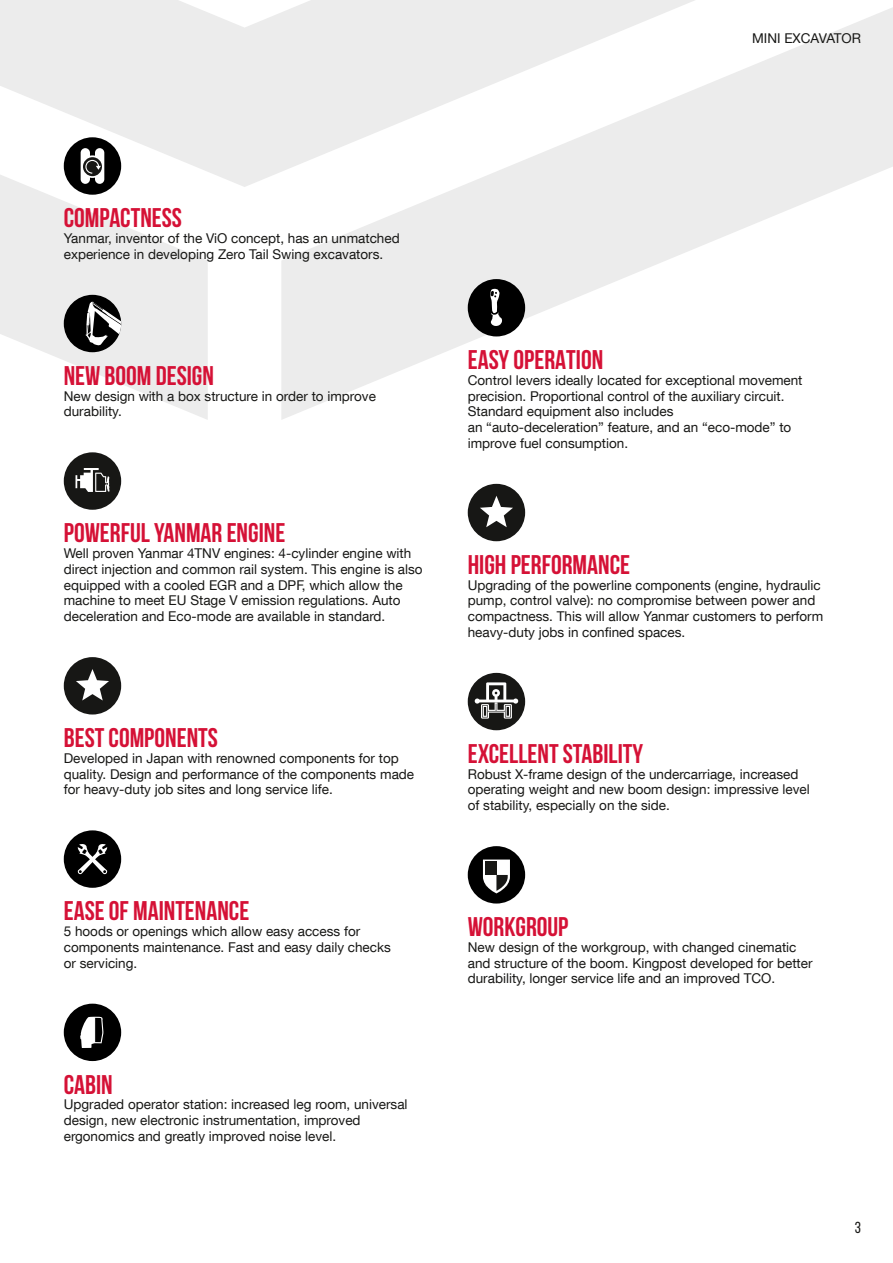
<style>
.page{position:relative;width:893px;height:1263px;background:#fff}
.page>*{position:absolute;margin:0;border:0;box-sizing:border-box;transform-origin:0 0}
.t1{font:700 27px "Bebas Neue";color:#d51136}
.t2{font:15.9px "Bebas Neue";color:#171715}
.t3{font:13.5px/15.8px "Helvetica Neue LT Com";color:#171715}
</style>
<div class="page">
<svg style="left:281px;top:7px;width:612px;height:413px"></svg>
<svg style="left:0;top:0;width:696px;height:187px;fill:#ececec"></svg>
<svg style="left:0;top:174px;width:208px;height:246px;fill:#ececec"></svg>
<div style="left:64px;top:137px;width:57px;height:58px;background:#000;border-radius:50%"></div>
<svg style="left:81px;top:148px;width:23px;height:36px"></svg>
<svg style="left:64px;top:295px;width:57px;height:57px;background:#5b5b5b"></svg>
<div style="left:64px;top:452px;width:57px;height:58px;background:#171715;border-radius:50%"></div>
<svg style="left:76px;top:468px;width:34px;height:24px"></svg>
<div style="left:64px;top:657px;width:57px;height:57px;background:#171715;border-radius:50%"></div>
<svg style="left:76px;top:669px;width:33px;height:31px"></svg>
<div style="left:64px;top:830px;width:57px;height:58px;background:#000;border-radius:50%"></div>
<svg style="left:78px;top:844px;width:29px;height:30px"></svg>
<div style="left:64px;top:1004px;width:57px;height:57px;background:#000;border-radius:50%"></div>
<svg style="left:80px;top:1017px;width:23px;height:31px"></svg>
<div style="left:468px;top:279px;width:57px;height:57px;background:#000;border-radius:50%"></div>
<svg style="left:490px;top:289px;width:12px;height:37px"></svg>
<div style="left:468px;top:484px;width:57px;height:57px;background:#171715;border-radius:50%"></div>
<svg style="left:480px;top:496px;width:33px;height:31px"></svg>
<div style="left:468px;top:673px;width:57px;height:57px;background:#171715;border-radius:50%"></div>
<svg style="left:475px;top:682px;width:43px;height:37px"></svg>
<div style="left:468px;top:846px;width:57px;height:57px;background:#000;border-radius:50%"></div>
<svg style="left:483px;top:859px;width:27px;height:34px"></svg>
<p class="t3" style="left:752px;top:30px;width:111px">MINI EXCAVATOR</p>
<h1 class="t1" style="left:64px;top:203px;width:120px">COMPACTNESS</h1>
<p class="t3" style="left:64px;top:230px;width:337px">Yanmar, inventor of the ViO concept, has an unmatched experience in developing Zero Tail Swing excavators.</p>
<h1 class="t1" style="left:64px;top:361px;width:152px">NEW BOOM DESIGN</h1>
<p class="t3" style="left:64px;top:388px;width:314px">New design with a box structure in order to improve durability.</p>
<h1 class="t1" style="left:64px;top:518px;width:223px">POWERFUL YANMAR ENGINE</h1>
<p class="t3" style="left:64px;top:545px;width:360px">Well proven Yanmar 4TNV engines: 4-cylinder engine with direct injection and common rail system. This engine is also equipped with a cooled EGR and a DPF, which allow the machine to meet EU Stage V emission regulations. Auto deceleration and Eco-mode are available in standard.</p>
<h1 class="t1" style="left:64px;top:723px;width:156px">BEST COMPONENTS</h1>
<p class="t3" style="left:64px;top:750px;width:352px">Developed in Japan with renowned components for top quality. Design and performance of the components made for heavy-duty job sites and long service life.</p>
<h1 class="t1" style="left:64px;top:896px;width:187px">EASE OF MAINTENANCE</h1>
<p class="t3" style="left:64px;top:923px;width:329px">5 hoods or openings which allow easy access for components maintenance. Fast and easy daily checks or servicing.</p>
<h1 class="t1" style="left:64px;top:1069px;width:51px">CABIN</h1>
<p class="t3" style="left:64px;top:1096px;width:345px">Upgraded operator station: increased leg room, universal design, new electronic instrumentation, improved ergonomics and greatly improved noise level.</p>
<h1 class="t1" style="left:468px;top:345px;width:137px">EASY OPERATION</h1>
<p class="t3" style="left:468px;top:372px;width:336px">Control levers ideally located for exceptional movement precision. Proportional control of the auxiliary circuit.<br>Standard equipment also includes<br>an “auto-deceleration” feature, and an “eco-mode” to improve fuel consumption.</p>
<h1 class="t1" style="left:468px;top:550px;width:164px">HIGH PERFORMANCE</h1>
<p class="t3" style="left:468px;top:577px;width:357px">Upgrading of the powerline components (engine, hydraulic pump, control valve): no compromise between power and compactness. This will allow Yanmar customers to perform heavy-duty jobs in confined spaces.</p>
<h1 class="t1" style="left:468px;top:739px;width:177px">EXCELLENT STABILITY</h1>
<p class="t3" style="left:468px;top:766px;width:344px">Robust X-frame design of the undercarriage, increased operating weight and new boom design: impressive level of stability, especially on the side.</p>
<h1 class="t1" style="left:468px;top:912px;width:102px">WORKGROUP</h1>
<p class="t3" style="left:468px;top:939px;width:346px">New design of the workgroup, with changed cinematic and structure of the boom. Kingpost developed for better durability, longer service life and an improved TCO.</p>
<p class="t2" style="left:855px;top:1219px;width:8px">3</p>
</div>
